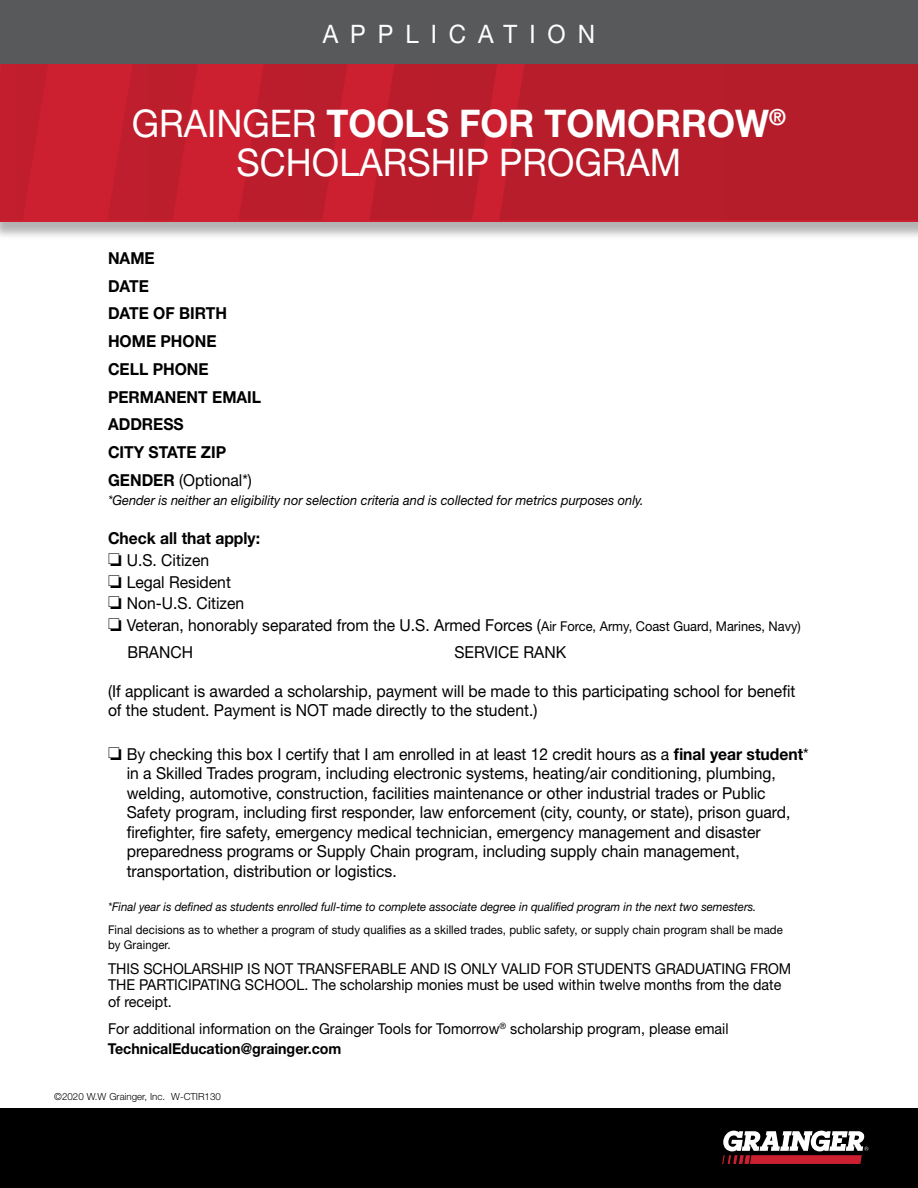
<style>
.page{position:relative;width:918px;height:1188px;background:#fff}
.page>*{position:absolute;margin:0;border:0;box-sizing:border-box;transform-origin:0 0}
.t1{font:38.1px/39px "Helvetica Neue LT Std";color:#fff;text-align:center;scale:.94 1}
.t2{font:25.5px "Helvetica Neue LT Std";letter-spacing:.5em;color:#fff;scale:.94 1}
.t3{font:16.5px/19.5px "Helvetica Neue LT Std";color:#000;scale:.95 1}
.t4{font:700 16.5px/27.8px "Helvetica Neue LT Std";color:#000;scale:.95 1}
.t5{font:15px/16.5px "Helvetica Neue LT Std";color:#000;scale:.95 1}
.t6{font:italic 13.5px "Helvetica Neue LT Std";color:#000;scale:.95 1}
.t7{font:12px/15px "Helvetica Neue LT Std";letter-spacing:.01em;color:#000;scale:.95 1}
.t8{font:italic 12px "Helvetica Neue LT Std";color:#000;scale:.95 1}
.t9{font:300 9.75px "Helvetica Neue LT Std";color:#000}
.s1{font-weight:700}
.s2{font-weight:400}
.s3{font-size:13.5px}
</style>
<div class="page">
<div style="left:0;top:23px;width:918px;height:218px;background:#000;opacity:.3"></div>
<div style="left:0;top:21px;width:918px;height:201px;background:#cc2030"></div>
<svg style="left:369px;top:64px;width:128px;height:156px"></svg>
<svg style="left:239px;top:64px;width:108px;height:156px"></svg>
<svg style="left:108px;top:64px;width:90px;height:156px"></svg>
<svg style="left:17px;top:64px;width:31px;height:156px"></svg>
<div style="left:499px;top:64px;width:419px;height:156px;background:#b71d2b"></div>
<div style="left:0;top:1109px;width:918px;height:79px;background:#000"></div>
<svg style="left:722px;top:1131px;width:147px;height:33px"></svg>
<div style="left:0;top:0;width:918px;height:64px;background:#58595b"></div>
<h2 class="t2" style="left:323px;top:19px;width:291px">APPLICATION</h2>
<h1 class="t1" style="left:132px;top:104px;width:697px">GRAINGER <span class="s1">TOOLS FOR TOMORROW</span><sup>®<br></sup>SCHOLARSHIP PROGRAM</h1>
<p class="t4" style="left:108px;top:244px;width:163px">NAME<br>DATE<br>DATE OF BIRTH<br>HOME PHONE<br>CELL PHONE<br>PERMANENT EMAIL<br>ADDRESS<br>CITY STATE ZIP<br>GENDER <span class="s2">(Optional*)</span></p>
<p class="t6" style="left:108px;top:493px;width:566px">*Gender is neither an eligibility nor selection criteria and is collected for metrics purposes only.</p>
<p class="t4" style="left:108px;top:524px;width:162px">Check all that apply:</p>
<p class="t3" style="left:108px;top:550px;width:108px">□ U.S. Citizen</p>
<p class="t3" style="left:108px;top:572px;width:131px">□ Legal Resident</p>
<p class="t3" style="left:108px;top:593px;width:145px">□ Non-U.S. Citizen</p>
<p class="t3" style="left:128px;top:611px;width:710px;line-height:27px;text-indent:-20px">□ Veteran, honorably separated from the U.S. Armed Forces (<span class="s3">Air Force, Army, Coast Guard, Marines, Navy)<br></span>BRANCH</p>
<p class="t3" style="left:454px;top:642px;width:119px">SERVICE RANK</p>
<p class="t3" style="left:108px;top:681px;width:725px">(If applicant is awarded a scholarship, payment will be made to this participating school for benefit of the student. Payment is NOT made directly to the student.)</p>
<p class="t3" style="left:127px;top:744px;width:719px;text-indent:-19px">□ By checking this box I certify that I am enrolled in at least 12 credit hours as a <span class="s1">final year student</span>* in a Skilled Trades program, including electronic systems, heating/air conditioning, plumbing, welding, automotive, construction, facilities maintenance or other industrial trades or Public Safety program, including first responder, law enforcement (city, county, or state), prison guard, firefighter, fire safety, emergency medical technician, emergency management and disaster preparedness programs or Supply Chain program, including supply chain management, transportation, distribution or logistics.</p>
<p class="t8" style="left:108px;top:900px;width:684px">*Final year is defined as students enrolled full-time to complete associate degree in qualified program in the next two semesters.</p>
<p class="t7" style="left:108px;top:922px;width:712px">Final decisions as to whether a program of study qualifies as a skilled trades, public safety, or supply chain program shall be made by Grainger.</p>
<p class="t5" style="left:108px;top:960px;width:721px">THIS SCHOLARSHIP IS NOT TRANSFERABLE AND IS ONLY VALID FOR STUDENTS GRADUATING FROM<br>THE PARTICIPATING SCHOOL. The scholarship monies must be used within twelve months from the date of receipt.</p>
<p class="t5" style="left:108px;top:1019px;width:655px;line-height:19.5px">For additional information on the Grainger Tools for Tomorrow<sup>®</sup> scholarship program, please email<br><span class="s1">TechnicalEducation@grainger.com</span></p>
<p class="t9" style="left:54px;top:1090px;width:168px">©2020 W.W Grainger, Inc. W-CTIR130</p>
</div>
